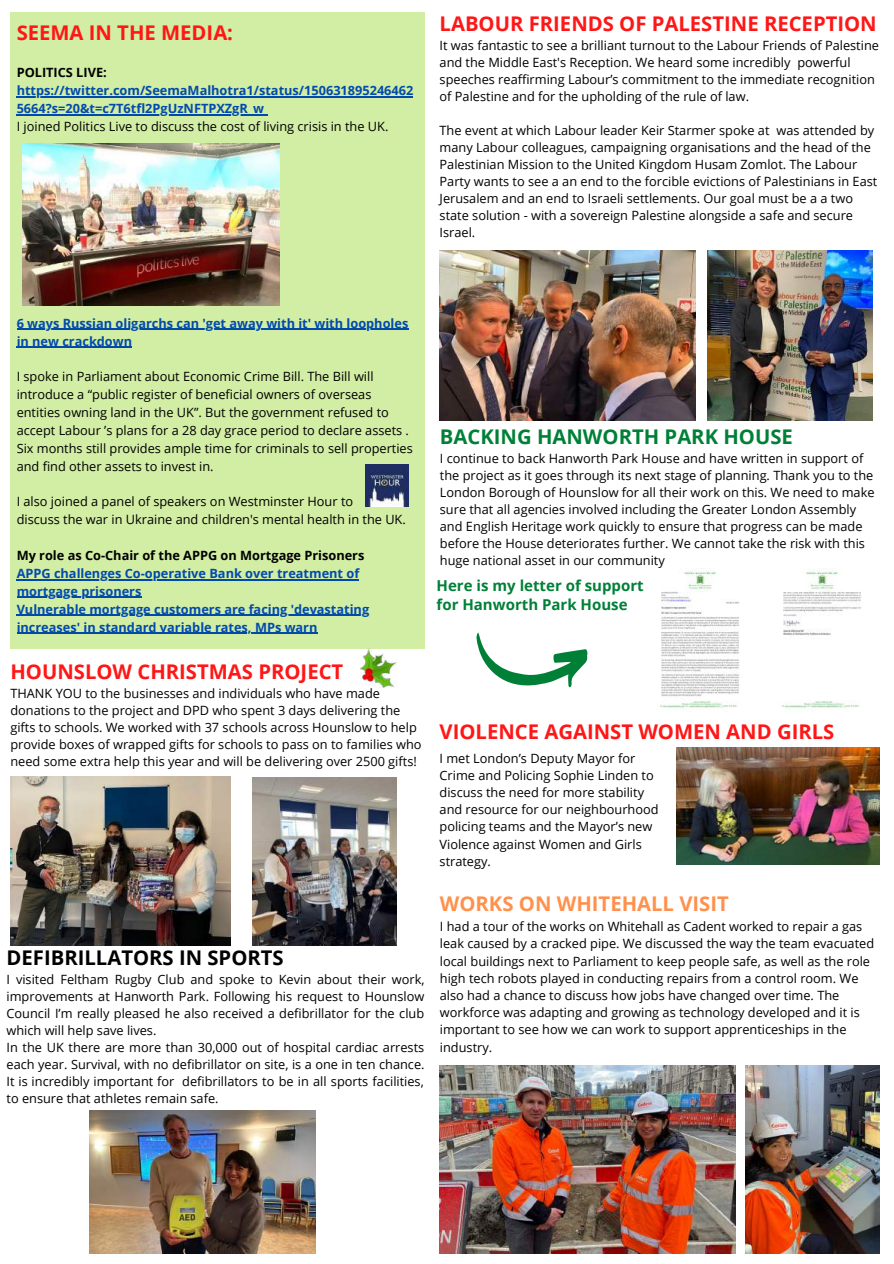
<style>
.page{position:relative;width:894px;height:1264px;background:#fff}
.page>*{position:absolute;margin:0;border:0;box-sizing:border-box;transform-origin:0 0}
.t1{font:700 20.25px "Open Sans";color:#ff1616}
.t2{font:700 20.25px "Open Sans";color:#008037}
.t3{font:700 20.25px "Open Sans";color:#000}
.t4{font:700 20.25px "Open Sans";color:#ff914d}
.t5{font:700 15px/19.2px "Open Sans";color:#008037}
.t6{font:12.75px/17px "Open Sans";color:#000}
.t7{font:700 12.75px/17.9px "Open Sans";color:#004aad}
.t8{font:700 12.75px "Open Sans";color:#000}
</style>
<div class="page">
<div style="left:10px;top:12px;width:415px;height:636px;background:#d2eda4"></div>
<hr style="left:17px;top:96px;width:396px;height:1px;background:#004aad">
<hr style="left:17px;top:114px;width:247px;height:1px;background:#004aad">
<hr style="left:17px;top:329px;width:391px;height:1px;background:#004aad">
<hr style="left:17px;top:346px;width:115px;height:2px;background:#004aad">
<hr style="left:17px;top:579px;width:342px;height:1px;background:#004aad">
<hr style="left:17px;top:597px;width:124px;height:1px;background:#004aad">
<hr style="left:17px;top:614px;width:352px;height:1px;background:#004aad">
<hr style="left:17px;top:632px;width:300px;height:1px;background:#004aad">
<img style="left:23px;top:143px;width:256px;height:163px">
<img style="left:707px;top:251px;width:165px;height:170px">
<img style="left:439px;top:251px;width:256px;height:169px">
<img style="left:676px;top:747px;width:202px;height:117px">
<img style="left:660px;top:568px;width:80px;height:141px">
<img style="left:782px;top:568px;width:80px;height:141px">
<svg style="left:476px;top:632px;width:111px;height:55px"></svg>
<img style="left:439px;top:1065px;width:296px;height:188px">
<img style="left:745px;top:1065px;width:134px;height:188px">
<img style="left:10px;top:776px;width:220px;height:169px">
<img style="left:360px;top:649px;width:36px;height:38px">
<img style="left:89px;top:1110px;width:227px;height:143px">
<img style="left:252px;top:777px;width:144px;height:168px">
<img style="left:365px;top:464px;width:43px;height:43px">
<h1 class="t1" style="left:17px;top:18px;width:218px">SEEMA IN THE MEDIA:</h1>
<p class="t8" style="left:17px;top:64px;width:92px">POLITICS LIVE:</p>
<p class="t7" style="left:17px;top:81px;width:398px">https://twitter.com/SeemaMalhotra1/status/150631895246462<br>5664?s=20&amp;t=c7T6tfl2PgUzNFTPXZgR_w</p>
<p class="t6" style="left:17px;top:118px;width:373px">I joined Politics Live to discuss the cost of living crisis in the UK.</p>
<h1 class="t1" style="left:439px;top:9px;width:438px">LABOUR FRIENDS OF PALESTINE RECEPTION</h1>
<p class="t6" style="left:439px;top:37px;width:441px">It was fantastic to see a brilliant turnout to the Labour Friends of Palestine and the Middle East's Reception. We heard some incredibly powerful speeches reaffirming Labour’s commitment to the immediate recognition of Palestine and for the upholding of the rule of law.</p>
<p class="t6" style="left:439px;top:122px;width:439px">The event at which Labour leader Keir Starmer spoke at was attended by many Labour colleagues, campaigning organisations and the head of the Palestinian Mission to the United Kingdom Husam Zomlot. The Labour Party wants to see a an end to the forcible evictions of Palestinians in East Jerusalem and an end to Israeli settlements. Our goal must be a a two state solution - with a sovereign Palestine alongside a safe and secure Israel.</p>
<p class="t7" style="left:17px;top:314px;width:393px">6 ways Russian oligarchs can 'get away with it' with loopholes in new crackdown</p>
<p class="t6" style="left:17px;top:367px;width:397px;line-height:17.9px">I spoke in Parliament about Economic Crime Bill. The Bill will introduce a “public register of beneficial owners of overseas entities owning land in the UK”. But the government refused to accept Labour ’s plans for a 28 day grace period to declare assets .<br>Six months still provides ample time for criminals to sell properties and find other assets to invest in.</p>
<p class="t6" style="left:17px;top:492px;width:390px;line-height:17.9px">I also joined a panel of speakers on Westminster Hour to<br>discuss the war in Ukraine and children's mental health in the UK.</p>
<p class="t8" style="left:17px;top:546px;width:349px">My role as Co-Chair of the APPG on Mortgage Prisoners</p>
<p class="t7" style="left:17px;top:564px;width:354px">APPG challenges Co-operative Bank over treatment of mortgage prisoners<br>Vulnerable mortgage customers are facing 'devastating increases' in standard variable rates, MPs warn</p>
<h1 class="t1" style="left:10px;top:657px;width:334px">HOUNSLOW CHRISTMAS PROJECT</h1>
<p class="t6" style="left:10px;top:684px;width:412px">THANK YOU to the businesses and individuals who have made donations to the project and DPD who spent 3 days delivering the gifts to schools. We worked with 37 schools across Hounslow to help provide boxes of wrapped gifts for schools to pass on to families who need some extra help this year and will be delivering over 2500 gifts!</p>
<h1 class="t3" style="left:7px;top:943px;width:279px">DEFIBRILLATORS IN SPORTS</h1>
<p class="t6" style="left:7px;top:970px;width:419px">I visited Feltham Rugby Club and spoke to Kevin about their work, improvements at Hanworth Park. Following his request to Hounslow Council I’m really pleased he also received a defibrillator for the club which will help save lives.<br>In the UK there are more than 30,000 out of hospital cardiac arrests each year. Survival, with no defibrillator on site, is a one in ten chance.<br>It is incredibly important for defibrillators to be in all sports facilities, to ensure that athletes remain safe.</p>
<h1 class="t2" style="left:440px;top:422px;width:354px">BACKING HANWORTH PARK HOUSE</h1>
<p class="t6" style="left:440px;top:449px;width:436px">I continue to back Hanworth Park House and have written in support of the project as it goes through its next stage of planning. Thank you to the London Borough of Hounslow for all their work on this. We need to make sure that all agencies involved including the Greater London Assembly and English Heritage work quickly to ensure that progress can be made before the House deteriorates further. We cannot take the risk with this huge national asset in our community</p>
<p class="t5" style="left:436px;top:576px;width:209px">Here is my letter of support for Hanworth Park House</p>
<h1 class="t1" style="left:439px;top:717px;width:396px">VIOLENCE AGAINST WOMEN AND GIRLS</h1>
<p class="t6" style="left:439px;top:750px;width:220px">I met London’s Deputy Mayor for<br>Crime and Policing Sophie Linden to discuss the need for more stability and resource for our neighbourhood policing teams and the Mayor’s new<br>Violence against Women and Girls strategy.</p>
<h1 class="t4" style="left:440px;top:889px;width:290px">WORKS ON WHITEHALL VISIT</h1>
<p class="t6" style="left:440px;top:917px;width:435px">I had a tour of the works on Whitehall as Cadent worked to repair a gas leak caused by a cracked pipe. We discussed the way the team evacuated local buildings next to Parliament to keep people safe, as well as the role high tech robots played in conducting repairs from a control room. We also had a chance to discuss how jobs have changed over time. The workforce was adapting and growing as technology developed and it is important to see how we can work to support apprenticeships in the industry.</p>
</div>
